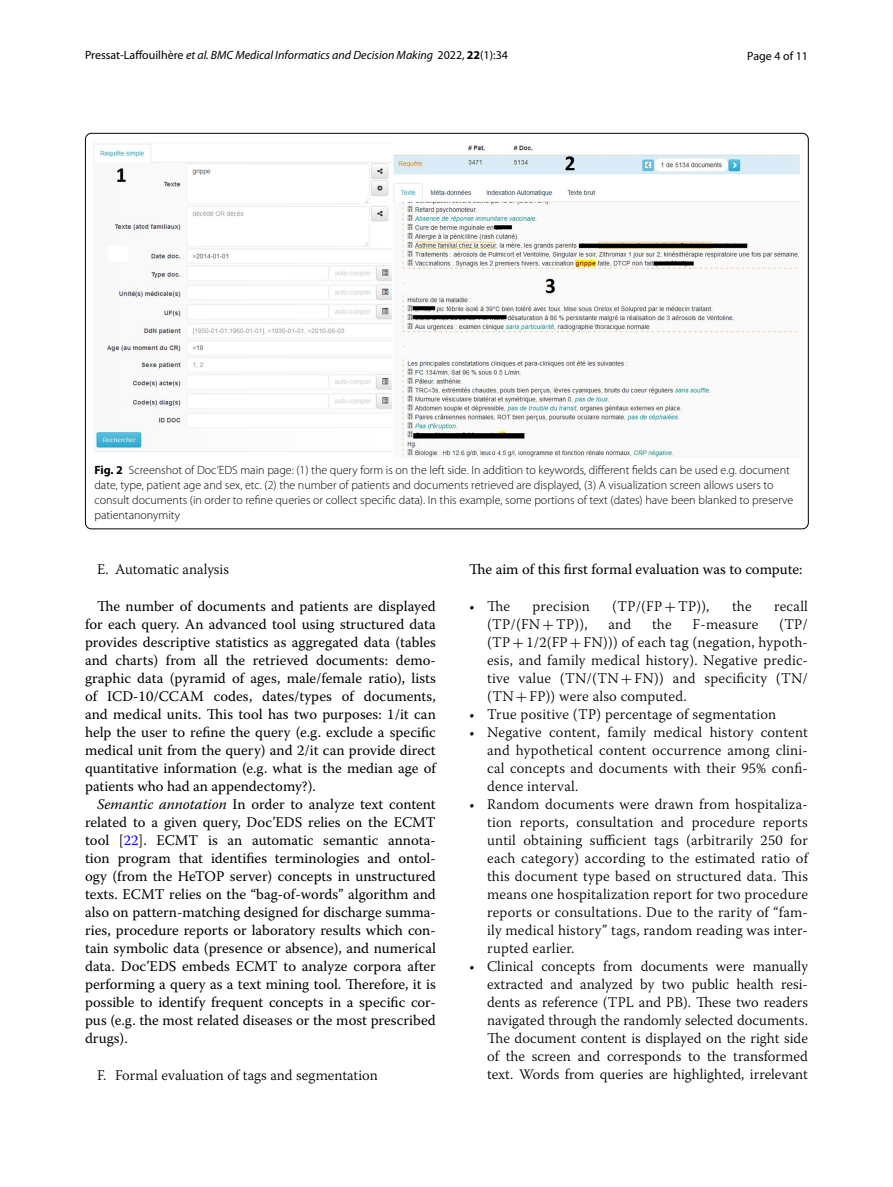
<style>
.page{position:relative;width:893px;height:1187px;background:#fff}
.page>*{position:absolute;margin:0;border:0;box-sizing:border-box;transform-origin:0 0}
.t1{font:14.7px/18px "Warnock Pro";color:#000;text-align:justify}
.t2{font:300 14.7px/18px "Warnock Pro";letter-spacing:.015em;color:#000;text-align:justify}
.t3{font:300 12px/15px "Myriad Pro";color:#000}
.t4{font:italic 12px "Myriad Pro";color:#000}
.t5{font:12px "Myriad Pro";color:#000}
.s1{font-style:normal}
.s2{font-weight:700;font-style:normal}
.s3{font-weight:700}
.s4{font-style:italic}
.s5{color:#00f}
.s6{font-family:"MTSY";font-weight:400}
</style>
<div class="page">
<img style="left:94px;top:144px;width:706px;height:314px">
<p class="t4" style="left:85px;top:48px;width:424px"><span class="s1">Pressat‑Laffouilhère</span> et al. BMC Medical Informatics and Decision Making <span class="s1">2022,</span> <span class="s2">22</span><span class="s1">(1):34</span></p>
<p class="t5" style="left:747px;top:48px;width:62px">Page 4 of 11</p>
<p class="t3" style="left:94px;top:462px;width:700px"><span class="s3">Fig. 2</span> Screenshot of Doc’EDS main page: (1) the query form is on the left side. In addition to keywords, different fields can be used e.g. document date, type, patient age and sex, etc. (2) the number of patients and documents retrieved are displayed, (3) A visualization screen allows users to consult documents (in order to refine queries or collect specific data). In this example, some portions of text (dates) have been blanked to preserve patientanonymity</p>
<p class="t2" style="left:97px;top:560px;width:133px">E. Automatic analysis</p>
<p class="t1" style="left:85px;top:597px;width:352px;text-indent:12px">The number of documents and patients are displayed for each query. An advanced tool using structured data provides descriptive statistics as aggregated data (tables and charts) from all the retrieved documents: demo&shy;graphic data (pyramid of ages, male/female ratio), lists of ICD-10/CCAM codes, dates/types of documents, and medical units. This tool has two purposes: 1/it can help the user to refine the query (e.g. exclude a specific medical unit from the query) and 2/it can provide direct quantitative information (e.g. what is the median age of patients who had an appendectomy?).</p>
<p class="t1" style="left:85px;top:795px;width:352px;text-indent:12px"><span class="s4">Semantic annotation</span> In order to analyze text content related to a given query, Doc’EDS relies on the ECMT tool [<span class="s5">22</span>]. ECMT is an automatic semantic annota&shy;tion program that identifies terminologies and ontol&shy;ogy (from the HeTOP server) concepts in unstructured texts. ECMT relies on the “bag-of-words” algorithm and also on pattern-matching designed for discharge summa&shy;ries, procedure reports or laboratory results which con&shy;tain symbolic data (presence or absence), and numerical data. Doc’EDS embeds ECMT to analyze corpora after performing a query as a text mining tool. Therefore, it is possible to identify frequent concepts in a specific cor&shy;pus (e.g. the most related diseases or the most prescribed drugs).</p>
<p class="t2" style="left:97px;top:1065px;width:282px">F. Formal evaluation of tags and segmentation</p>
<p class="t1" style="left:469px;top:560px;width:335px">The aim of this first formal evaluation was to compute:</p>
<p class="t2" style="left:469px;top:597px;width:42px">• The</p>
<p class="t2" style="left:533px;top:597px;width:59px">precision</p>
<p class="t2" style="left:612px;top:597px;width:99px">(TP/(FP<span class="s6">+</span>TP)),</p>
<p class="t2" style="left:732px;top:597px;width:21px">the</p>
<p class="t2" style="left:774px;top:597px;width:35px">recall</p>
<p class="t2" style="left:487px;top:615px;width:102px">(TP/(FN<span class="s6">+</span>TP)),</p>
<p class="t2" style="left:608px;top:615px;width:24px">and</p>
<p class="t2" style="left:652px;top:615px;width:21px">the</p>
<p class="t2" style="left:693px;top:615px;width:67px">F-measure</p>
<p class="t2" style="left:487px;top:615px;width:322px;text-indent:292px">(TP/ (TP<span class="s6">+</span>1/2(FP<span class="s6">+</span>FN))) of each tag (negation, hypoth&shy;esis, and family medical history). Negative predic&shy;tive value (TN/(TN<span class="s6">+</span>FN)) and specificity (TN/ (TN<span class="s6">+</span>FP)) were also computed.</p>
<p class="t2" style="left:469px;top:705px;width:309px">• True positive (TP) percentage of segmentation</p>
<p class="t2" style="left:487px;top:723px;width:322px;text-indent:-18px">• Negative content, family medical history content and hypothetical content occurrence among clini&shy;cal concepts and documents with their 95% confi&shy;dence interval.</p>
<p class="t2" style="left:487px;top:795px;width:322px;text-indent:-18px">• Random documents were drawn from hospitaliza&shy;tion reports, consultation and procedure reports until obtaining sufficient tags (arbitrarily 250 for each category) according to the estimated ratio of this document type based on structured data. This means one hospitalization report for two procedure reports or consultations. Due to the rarity of “fam&shy;ily medical history” tags, random reading was inter&shy;rupted earlier.</p>
<p class="t2" style="left:487px;top:957px;width:322px;text-indent:-18px">• Clinical concepts from documents were manually extracted and analyzed by two public health resi&shy;dents as reference (TPL and PB). These two readers navigated through the randomly selected documents.<br>The document content is displayed on the right side of the screen and corresponds to the transformed text. Words from queries are highlighted, irrelevant</p>
</div>
